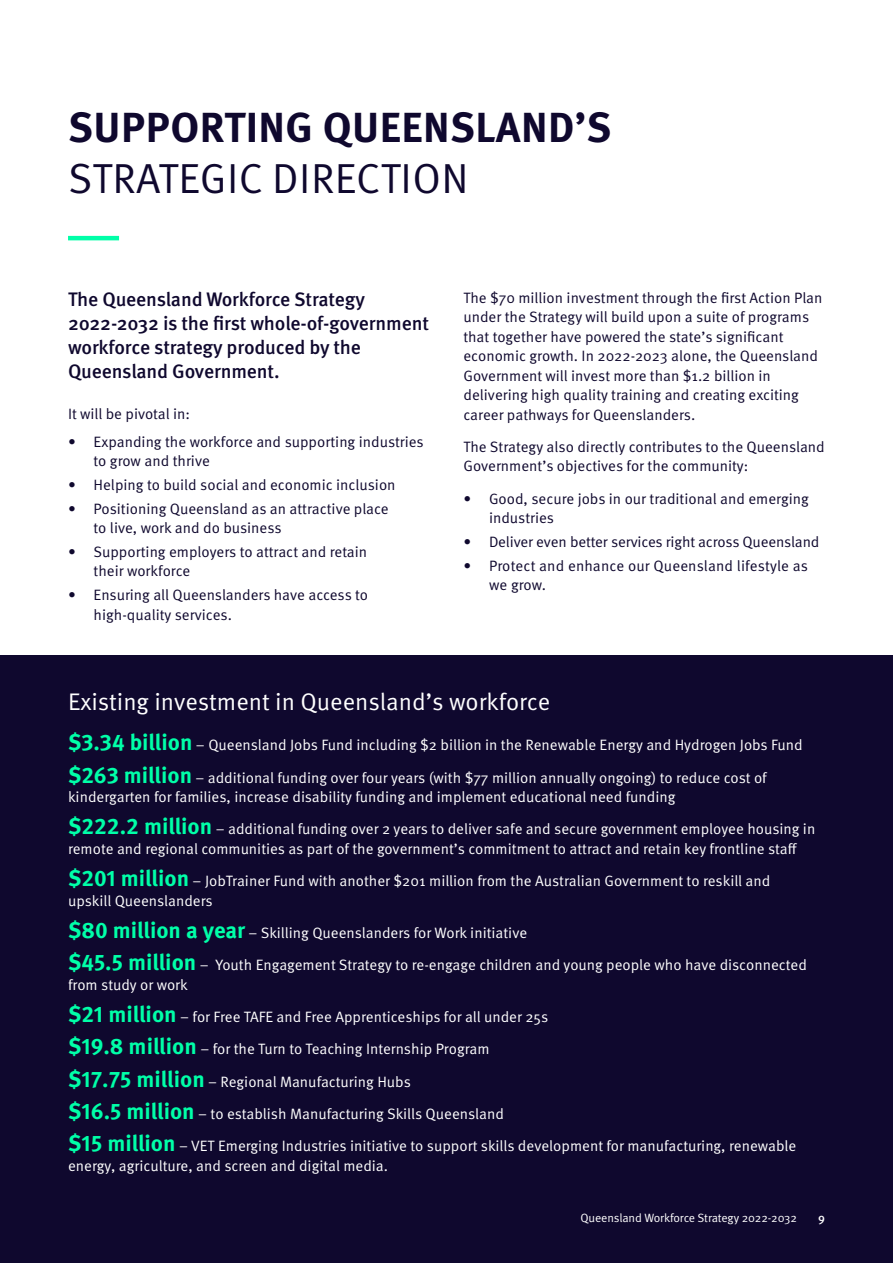
<style>
.page{position:relative;width:893px;height:1263px;background:#fff}
.page>*{position:absolute;margin:0;border:0;box-sizing:border-box;transform-origin:0 0}
.t1{font:700 42px "Meta Pro";letter-spacing:.01em;color:#0f082e}
.t2{font:42px "Meta Pro";letter-spacing:.01em;color:#0f082e}
.t3{font:24px "Meta Pro";color:#fff}
.t4{font:500 19.5px/24px "Meta Pro";letter-spacing:-.01em;color:#0f082e}
.t5{font:15px/32.2px "Meta Pro";color:#fff}
.t6{font:15px/19.5px "Meta Pro";color:#0f082e}
.t7{font:12px "Meta Pro";letter-spacing:-.01em;color:#fff}
.t8{font:500 12px "Meta Pro";color:#fff}
.s1{font-weight:700;font-size:22.5px;color:#00ffa8}
</style>
<div class="page">
<hr style="left:68px;top:236px;width:51px;height:4px;background:#00ffa8">
<div style="left:0;top:656px;width:893px;height:607px;background:#0f082e"></div>
<h1 class="t1" style="left:68px;top:101px;width:545px">SUPPORTING QUEENSLAND’S</h1>
<h1 class="t2" style="left:68px;top:152px;width:402px">STRATEGIC DIRECTION</h1>
<h3 class="t4" style="left:68px;top:288px;width:362px">The Queensland Workforce Strategy 2022-2032 is the first whole-of-government workforce strategy produced by the Queensland Government.</h3>
<p class="t6" style="left:68px;top:404px;width:124px">It will be pivotal in:</p>
<p class="t6" style="left:94px;top:432px;width:332px;text-indent:-26px">• Expanding the workforce and supporting industries to grow and thrive</p>
<p class="t6" style="left:68px;top:475px;width:329px">• Helping to build social and economic inclusion</p>
<p class="t6" style="left:94px;top:499px;width:297px;text-indent:-26px">• Positioning Queensland as an attractive place to live, work and do business</p>
<p class="t6" style="left:94px;top:542px;width:275px;text-indent:-26px">• Supporting employers to attract and retain their workforce</p>
<p class="t6" style="left:94px;top:586px;width:276px;text-indent:-26px">• Ensuring all Queenslanders have access to high-quality services.</p>
<p class="t6" style="left:463px;top:288px;width:360px">The $70 million investment through the first Action Plan under the Strategy will build upon a suite of programs that together have powered the state’s significant economic growth. In 2022-2023 alone, the Queensland Government will invest more than $1.2 billion in delivering high quality training and creating exciting career pathways for Queenslanders.</p>
<p class="t6" style="left:463px;top:437px;width:363px">The Strategy also directly contributes to the Queensland<br>Government’s objectives for the community:</p>
<p class="t6" style="left:489px;top:489px;width:321px;text-indent:-26px">• Good, secure jobs in our traditional and emerging industries</p>
<p class="t6" style="left:463px;top:532px;width:357px">• Deliver even better services right across Queensland</p>
<p class="t6" style="left:489px;top:556px;width:320px;text-indent:-26px">• Protect and enhance our Queensland lifestyle as we grow.</p>
<h2 class="t3" style="left:68px;top:686px;width:484px">Existing investment in Queensland’s workforce</h2>
<p class="t5" style="left:68px;top:730px;width:736px"><span class="s1">$3.34 billion</span> – Queensland Jobs Fund including $2 billion in the Renewable Energy and Hydrogen Jobs Fund <span class="s1">$263 million</span> – additional funding over four years (with $77 million annually ongoing) to reduce cost of</p>
<p class="t5" style="left:68px;top:781px;width:749px">kindergarten for families, increase disability funding and implement educational need funding<br><span class="s1">$222.2 million</span> – additional funding over 2 years to deliver safe and secure government employee housing in</p>
<p class="t5" style="left:68px;top:833px;width:731px">remote and regional communities as part of the government’s commitment to attract and retain key frontline staff <span class="s1">$201 million</span> – JobTrainer Fund with another $201 million from the Australian Government to reskill and</p>
<p class="t5" style="left:68px;top:885px;width:740px">upskill Queenslanders<br><span class="s1">$80 million a year</span> – Skilling Queenslanders for Work initiative<br><span class="s1">$45.5 million</span> – Youth Engagement Strategy to re-engage children and young people who have disconnected</p>
<p class="t5" style="left:68px;top:969px;width:730px">from study or work<br><span class="s1">$21 million</span> – for Free TAFE and Free Apprenticeships for all under 25s<br><span class="s1">$19.8 million</span> – for the Turn to Teaching Internship Program<br><span class="s1">$17.75 million</span> – Regional Manufacturing Hubs<br><span class="s1">$16.5 million</span> – to establish Manufacturing Skills Queensland<br><span class="s1">$15 million</span> – VET Emerging Industries initiative to support skills development for manufacturing, renewable</p>
<p class="t7" style="left:580px;top:1210px;width:218px">Queensland Workforce Strategy 2022-2032</p>
<p class="t8" style="left:818px;top:1210px;width:8px">9</p>
</div>
